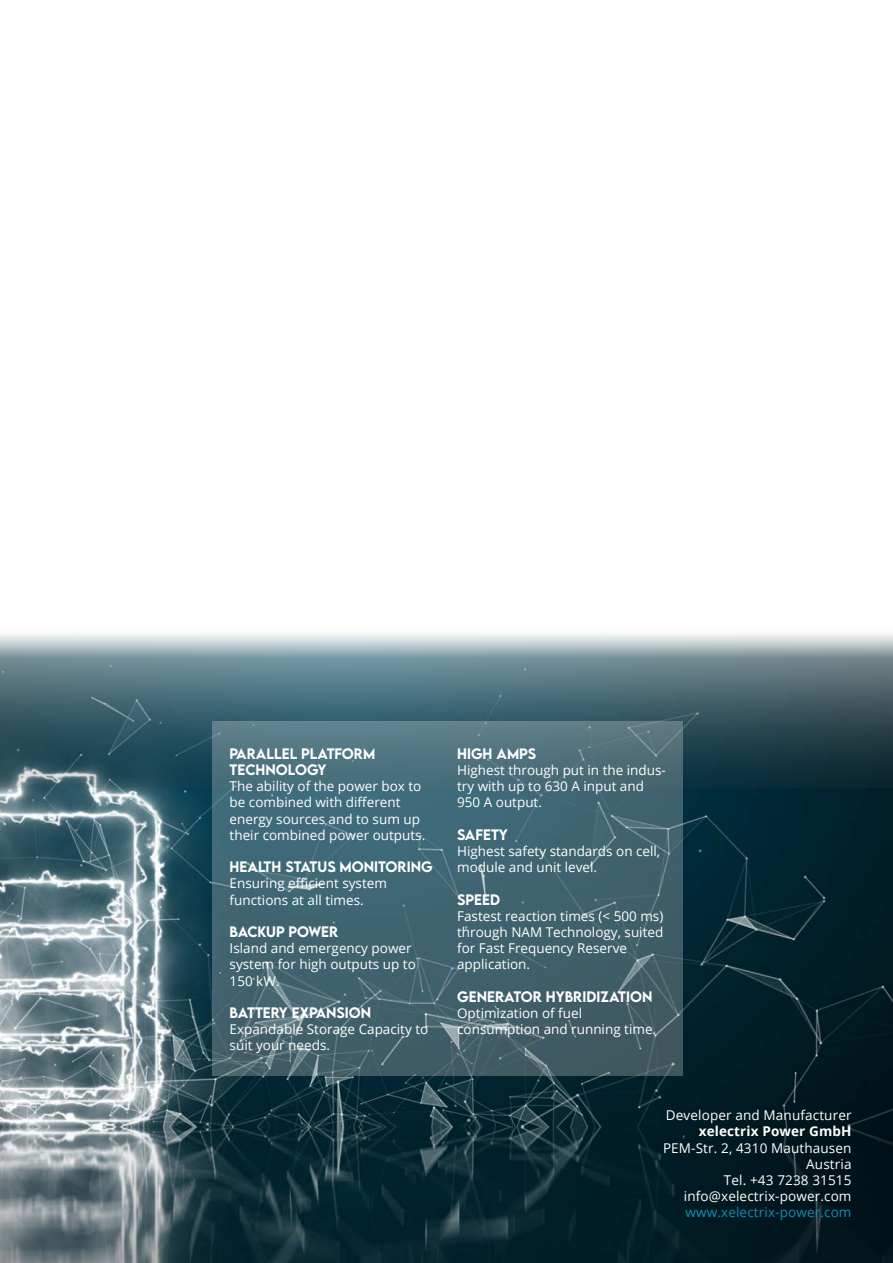
<style>
.page{position:relative;width:893px;height:1263px;background:#fff}
.page>*{position:absolute;margin:0;border:0;box-sizing:border-box;transform-origin:0 0}
.t1{font:13.5px/16.2px "Open Sans";color:#fff}
.t2{font:500 13.5px/16.2px "LEMONMILK";color:#fff}
.t3{font:13.5px "Open Sans";letter-spacing:.01em;color:#178ab5}
.t4{font:700 13.5px "Open Sans";letter-spacing:.01em;color:#fff}
.s1{font-family:"LEMONMILK";font-weight:500}
</style>
<div class="page">
<img style="left:0;top:788px;width:893px;height:475px">
<img style="left:0;top:634px;width:893px;height:154px">
<svg style="left:212px;top:721px;width:471px;height:355px;background:#456773"></svg>
<p class="t2" style="left:230px;top:745px;width:147px">PARALLEL PLATFORM<br>TECHNOLOGY</p>
<p class="t1" style="left:230px;top:778px;width:197px">The ability of the power box to be combined with different energy sources and to sum up their combined power outputs.</p>
<p class="t2" style="left:230px;top:859px;width:205px">HEALTH STATUS MONITORING</p>
<p class="t1" style="left:230px;top:875px;width:159px">Ensuring efficient system functions at all times.</p>
<p class="t1" style="left:230px;top:924px;width:188px"><span class="s1">BACKUP POWER<br></span>Island and emergency power system for high outputs up to<br>150 kW.</p>
<p class="t2" style="left:230px;top:1005px;width:143px">BATTERY EXPANSION</p>
<p class="t1" style="left:230px;top:1021px;width:200px">Expandable Storage Capacity to suit your needs.</p>
<p class="t1" style="left:457px;top:745px;width:210px"><span class="s1">HIGH AMPS<br></span>Highest through put in the indus&shy;try with up to 630 A input and<br>950 A output.</p>
<p class="t2" style="left:457px;top:826px;width:52px">SAFETY</p>
<p class="t1" style="left:457px;top:843px;width:205px">Highest safety standards on cell, module and unit level.</p>
<p class="t2" style="left:457px;top:891px;width:27px">SPEED</p>
<p class="t1" style="left:457px;top:907px;width:208px">Fastest reaction times (&lt; 500 ms) through NAM Technology, suited for Fast Frequency Reserve application.</p>
<p class="t2" style="left:457px;top:988px;width:197px">GENERATOR HYBRIDIZATION</p>
<p class="t1" style="left:457px;top:1005px;width:201px">Optimization of fuel consumption and running time.</p>
<p class="t1" style="left:666px;top:1107px;width:187px">Developer and Manufacturer</p>
<p class="t4" style="left:699px;top:1122px;width:154px">xelectrix Power GmbH</p>
<p class="t1" style="left:663px;top:1139px;width:190px">PEM-Str. 2, 4310 Mauthausen</p>
<p class="t1" style="left:806px;top:1155px;width:47px">Austria</p>
<p class="t1" style="left:724px;top:1172px;width:129px">Tel. +43 7238 31515</p>
<p class="t1" style="left:684px;top:1188px;width:169px">info@xelectrix-power.com</p>
<p class="t3" style="left:685px;top:1203px;width:167px">www.xelectrix-power.com</p>
</div>
